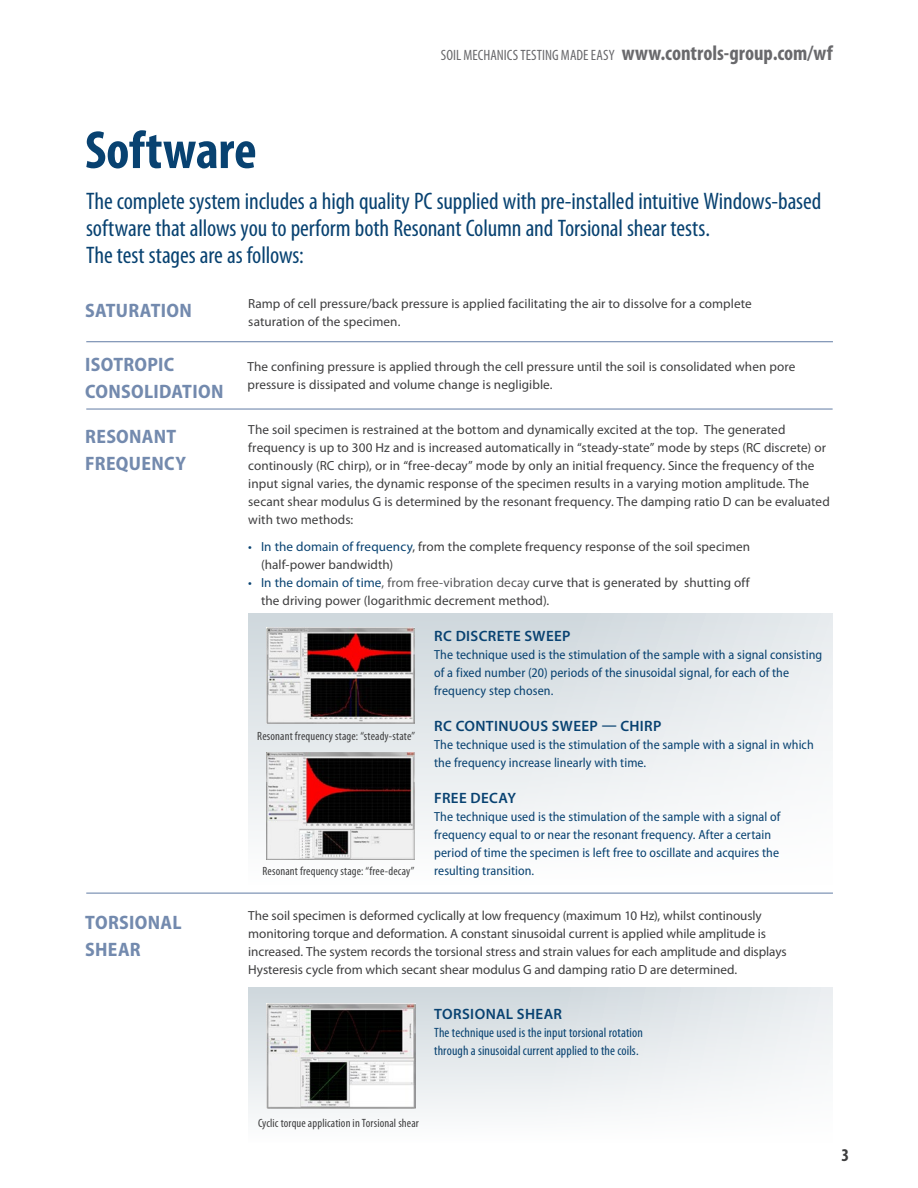
<style>
.page{position:relative;width:918px;height:1188px;background:#fff}
.page>*{position:absolute;margin:0;border:0;box-sizing:border-box;transform-origin:0 0}
.Heading_1{font:700 condensed 54px "Myriad Pro";letter-spacing:-.005em;color:#084271}
.Heading_4{font:condensed 24px/27px "Myriad Pro";letter-spacing:-.005em;color:#084271}
.Heading_4-2{font:700 semi-condensed 19.5px/27px "Myriad Pro";letter-spacing:.015em;color:#738aae}
.t1{font:700 condensed 18px "Myriad Pro";color:#3e3e3f}
.body_copy{font:600 15px "Myriad Pro";letter-spacing:.025em;color:#084271}
.t2{font:condensed 15px "Myriad Pro";color:#69696c}
.body_copy-2{font:condensed 13.5px/18px "Myriad Pro";letter-spacing:.01em;color:#084271}
.body_copy-3{font:13.2px/18px "Myriad Pro";letter-spacing:.005em;color:#3e3e3f}
.body_copy-4{font:semi-condensed 13.2px/18px "Myriad Pro";letter-spacing:.005em;color:#084271}
.t3{font:condensed 12px "Myriad Pro";letter-spacing:.01em;color:#3e3e3f}
.s1{font-weight:700;font-size:21px}
.s2{color:#084271}
.s3{color:#57585a}
</style>
<div class="page">
<hr style="left:86px;top:341px;width:747px;height:1px;background:#738aae">
<hr style="left:86px;top:408px;width:747px;height:2px;background:#738aae">
<hr style="left:86px;top:893px;width:747px;height:1px;background:#738aae">
<div style="left:248px;top:614px;width:585px;height:270px;background:linear-gradient(to bottom,#d6dde2,#fffefe)"></div>
<img style="left:266px;top:753px;width:148px;height:106px">
<img style="left:266px;top:627px;width:148px;height:97px">
<div style="left:248px;top:988px;width:585px;height:155px;background:linear-gradient(to bottom,#d7dee3,#fefefe)"></div>
<img style="left:266px;top:1003px;width:149px;height:106px">
<p class="t2" style="left:441px;top:47px;width:394px">SOIL MECHANICS TESTING MADE EASY <span class="s1">www.controls-group.com/wf</span></p>
<p class="Heading_1" style="left:85px;top:120px;width:173px">Software</p>
<p class="Heading_4" style="left:86px;top:188px;width:737px">The complete system includes a high quality PC supplied with pre-installed intuitive Windows-based software that allows you to perform both Resonant Column and Torsional shear tests.<br>The test stages are as follows:</p>
<p class="Heading_4-2" style="left:85px;top:296px;width:108px">SATURATION</p>
<p class="body_copy-3" style="left:248px;top:294px;width:505px">Ramp of cell pressure/back pressure is applied facilitating the air to dissolve for a complete saturation of the specimen.</p>
<p class="Heading_4-2" style="left:85px;top:350px;width:140px">ISOTROPIC<br>CONSOLIDATION</p>
<p class="body_copy-3" style="left:247px;top:357px;width:550px">The confining pressure is applied through the cell pressure until the soil is consolidated when pore pressure is dissipated and volume change is negligible.</p>
<p class="Heading_4-2" style="left:85px;top:422px;width:102px">RESONANT<br>FREQUENCY</p>
<p class="body_copy-3" style="left:248px;top:420px;width:583px">The soil specimen is restrained at the bottom and dynamically excited at the top. The generated frequency is up to 300 Hz and is increased automatically in “steady-state” mode by steps (RC discrete) or continously (RC chirp), or in “free-decay” mode by only an initial frequency. Since the frequency of the input signal varies, the dynamic response of the specimen results in a varying motion amplitude. The secant shear modulus G is determined by the resonant frequency. The damping ratio D can be evaluated with two methods:</p>
<p class="body_copy-3" style="left:261px;top:537px;width:491px;text-indent:-13px"><span class="s2">• In the domain of frequency</span>, from the complete frequency response of the soil specimen (half-power bandwidth)</p>
<p class="body_copy-3" style="left:261px;top:573px;width:490px;text-indent:-13px"><span class="s2">• In the domain of time</span><span class="s3">, from free-vibration decay</span> curve that is generated by shutting off the driving power (logarithmic decrement method).</p>
<p class="t3" style="left:257px;top:729px;width:159px">Resonant frequency stage: “steady-state”</p>
<p class="t3" style="left:263px;top:864px;width:153px">Resonant frequency stage: “free-decay”</p>
<p class="body_copy" style="left:434px;top:627px;width:138px">RC DISCRETE SWEEP</p>
<p class="body_copy-4" style="left:434px;top:645px;width:390px">The technique used is the stimulation of the sample with a signal consisting of a fixed number (20) periods of the sinusoidal signal, for each of the frequency step chosen.</p>
<p class="body_copy" style="left:434px;top:717px;width:229px">RC CONTINUOUS SWEEP — CHIRP</p>
<p class="body_copy-4" style="left:434px;top:735px;width:381px">The technique used is the stimulation of the sample with a signal in which the frequency increase linearly with time.</p>
<p class="body_copy" style="left:434px;top:789px;width:83px">FREE DECAY</p>
<p class="body_copy-4" style="left:434px;top:807px;width:348px">The technique used is the stimulation of the sample with a signal of frequency equal to or near the resonant frequency. After a certain period of time the specimen is left free to oscillate and acquires the resulting transition.</p>
<p class="Heading_4-2" style="left:85px;top:908px;width:98px">TORSIONAL<br>SHEAR</p>
<p class="body_copy-3" style="left:248px;top:906px;width:540px">The soil specimen is deformed cyclically at low frequency (maximum 10 Hz), whilst continously monitoring torque and deformation. A constant sinusoidal current is applied while amplitude is increased. The system records the torsional stress and strain values for each amplitude and displays Hysteresis cycle from which secant shear modulus G and damping ratio D are determined.</p>
<p class="body_copy" style="left:434px;top:1005px;width:129px">TORSIONAL SHEAR</p>
<p class="body_copy-2" style="left:434px;top:1023px;width:210px">The technique used is the input torsional rotation through a sinusoidal current applied to the coils.</p>
<p class="t3" style="left:258px;top:1116px;width:162px">Cyclic torque application in Torsional shear</p>
<h3 class="t1" style="left:842px;top:1145px;width:9px">3</h3>
</div>
